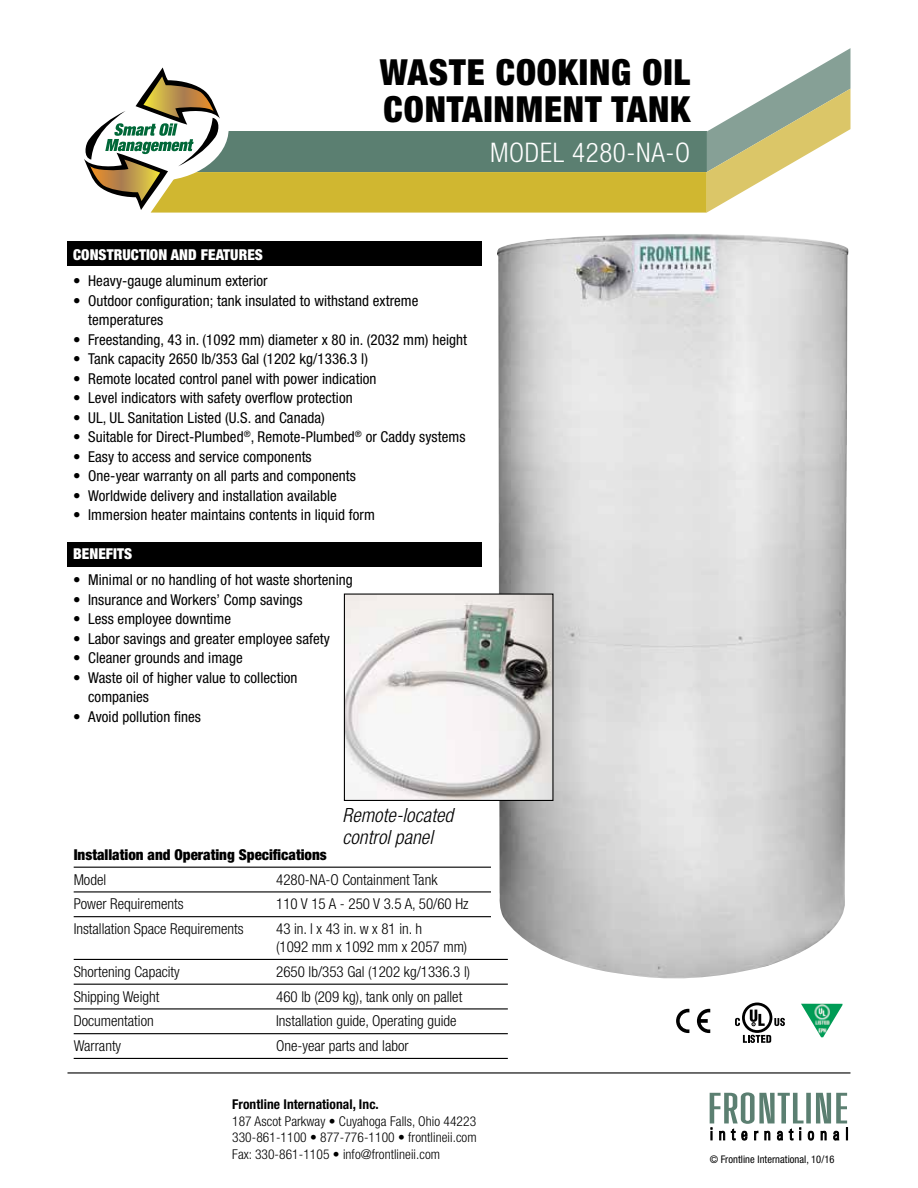
<style>
.page{position:relative;width:918px;height:1188px;background:#fff}
.page>*{position:absolute;margin:0;border:0;box-sizing:border-box;transform-origin:0 0}
.t1{font:900 condensed 36px/37.5px "Helvetica Neue";letter-spacing:.025em;color:#000}
.t2{font:300 condensed 27px "Helvetica Neue";letter-spacing:.025em;color:#fff}
.t3{font:italic 300 condensed 19.65px/22.5px "Helvetica Neue";letter-spacing:.005em;color:#000}
.t4{font:condensed 15px/19.5px "Helvetica Neue";letter-spacing:.005em;color:#000}
.t5{font:300 condensed 15px/18px "Helvetica Neue";color:#000}
.t6{font:900 condensed 15px "Helvetica Neue";color:#000}
.t7{font:900 condensed 15px "Helvetica Neue";letter-spacing:.005em;color:#fff}
.t8{font:300 condensed 13.5px/16.5px "Helvetica Neue";letter-spacing:.005em;color:#000;text-align:justify}
.t9{font:700 condensed 13.5px "Helvetica Neue";letter-spacing:.005em;color:#000}
.t10{font:condensed 10.5px "Helvetica Neue";letter-spacing:.005em;color:#000}
</style>
<div class="page">
<hr style="left:68px;top:1072px;width:782px;height:2px;background:#000">
<svg style="left:710px;top:1092px;width:138px;height:48px"></svg>
<hr style="left:74px;top:867px;width:434px;height:1px;background:#000">
<hr style="left:74px;top:891px;width:434px;height:1px;background:#000">
<hr style="left:74px;top:916px;width:434px;height:1px;background:#000">
<hr style="left:74px;top:959px;width:434px;height:1px;background:#000">
<hr style="left:74px;top:984px;width:434px;height:1px;background:#000">
<hr style="left:74px;top:1008px;width:434px;height:1px;background:#000">
<hr style="left:74px;top:1033px;width:434px;height:1px;background:#000">
<hr style="left:74px;top:1058px;width:434px;height:1px;background:#000">
<div style="left:491px;top:842px;width:64px;height:100px;background:#fff"></div>
<svg style="left:84px;top:48px;width:766px;height:165px"></svg>
<img style="left:497px;top:234px;width:352px;height:750px">
<div style="left:68px;top:241px;width:414px;height:25px;background:#000"></div>
<div style="left:68px;top:542px;width:414px;height:24px;background:#000"></div>
<img style="left:801px;top:1004px;width:42px;height:33px">
<svg style="left:743px;top:1035px;width:28px;height:8px"></svg>
<svg style="left:774px;top:1018px;width:11px;height:8px"></svg>
<svg style="left:742px;top:1003px;width:30px;height:30px"></svg>
<svg style="left:745px;top:1005px;width:25px;height:25px"></svg>
<svg style="left:750px;top:1010px;width:15px;height:16px"></svg>
<svg style="left:735px;top:1018px;width:5px;height:8px"></svg>
<svg style="left:676px;top:1009px;width:13px;height:24px"></svg>
<svg style="left:697px;top:1009px;width:13px;height:24px"></svg>
<img style="left:346px;top:596px;width:206px;height:203px">
<div style="left:344px;top:594px;width:210px;height:207px;border:1px solid #000"></div>
<h1 class="t1" style="left:380px;top:53px;width:312px">WASTE COOKING OIL<br>CONTAINMENT TANK</h1>
<h2 class="t2" style="left:490px;top:137px;width:202px">MODEL 4280-NA-O</h2>
<p class="t7" style="left:73px;top:245px;width:191px">CONSTRUCTION AND FEATURES</p>
<p class="t4" style="left:73px;top:271px;width:196px">• Heavy-gauge aluminum exterior</p>
<p class="t4" style="left:88px;top:290px;width:332px;text-indent:-15px">• Outdoor configuration; tank insulated to withstand extreme temperatures</p>
<p class="t4" style="left:73px;top:329px;width:396px">• Freestanding, 43 in. (1092 mm) diameter x 80 in. (2032 mm) height</p>
<p class="t4" style="left:73px;top:349px;width:296px">• Tank capacity 2650 lb/353 Gal (1202 kg/1336.3 l)</p>
<p class="t4" style="left:73px;top:368px;width:305px">• Remote located control panel with power indication</p>
<p class="t4" style="left:73px;top:388px;width:281px">• Level indicators with safety overflow protection</p>
<p class="t4" style="left:73px;top:407px;width:253px">• UL, UL Sanitation Listed (U.S. and Canada)</p>
<p class="t4" style="left:73px;top:427px;width:394px">• Suitable for Direct-Plumbed<sup>®</sup>, Remote-Plumbed<sup>®</sup> or Caddy systems</p>
<p class="t4" style="left:73px;top:446px;width:240px">• Easy to access and service components</p>
<p class="t4" style="left:73px;top:466px;width:284px">• One-year warranty on all parts and components</p>
<p class="t4" style="left:73px;top:485px;width:265px">• Worldwide delivery and installation available</p>
<p class="t4" style="left:73px;top:505px;width:303px">• Immersion heater maintains contents in liquid form</p>
<p class="t7" style="left:73px;top:545px;width:61px">BENEFITS</p>
<p class="t4" style="left:73px;top:570px;width:281px">• Minimal or no handling of hot waste shortening</p>
<p class="t4" style="left:73px;top:590px;width:231px">• Insurance and Workers’ Comp savings</p>
<p class="t4" style="left:73px;top:609px;width:159px">• Less employee downtime</p>
<p class="t4" style="left:73px;top:629px;width:258px">• Labor savings and greater employee safety</p>
<p class="t4" style="left:73px;top:648px;width:171px">• Cleaner grounds and image</p>
<p class="t4" style="left:88px;top:668px;width:211px;text-indent:-15px">• Waste oil of higher value to collection companies</p>
<p class="t4" style="left:73px;top:707px;width:129px">• Avoid pollution fines</p>
<h3 class="t3" style="left:342px;top:803px;width:112px">Remote-located control panel</h3>
<p class="t6" style="left:74px;top:845px;width:255px">Installation and Operating Specifications</p>
<p class="t5" style="left:74px;top:870px;width:34px">Model</p>
<p class="t5" style="left:276px;top:870px;width:163px">4280-NA-O Containment Tank</p>
<p class="t5" style="left:74px;top:895px;width:111px">Power Requirements</p>
<p class="t5" style="left:276px;top:895px;width:194px">110 V 15 A - 250 V 3.5 A, 50/60 Hz</p>
<p class="t5" style="left:74px;top:920px;width:171px">Installation Space Requirements</p>
<p class="t5" style="left:276px;top:920px;width:193px">43 in. l x 43 in. w x 81 in. h<br>(1092 mm x 1092 mm x 2057 mm)</p>
<p class="t5" style="left:74px;top:962px;width:108px">Shortening Capacity</p>
<p class="t5" style="left:276px;top:962px;width:195px">2650 lb/353 Gal (1202 kg/1336.3 l)</p>
<p class="t5" style="left:74px;top:987px;width:87px">Shipping Weight</p>
<p class="t5" style="left:276px;top:987px;width:188px">460 lb (209 kg), tank only on pallet</p>
<p class="t5" style="left:74px;top:1012px;width:82px">Documentation</p>
<p class="t5" style="left:276px;top:1012px;width:182px">Installation guide, Operating guide</p>
<p class="t5" style="left:74px;top:1037px;width:49px">Warranty</p>
<p class="t5" style="left:276px;top:1037px;width:134px">One-year parts and labor</p>
<p class="t9" style="left:232px;top:1096px;width:148px">Frontline International, Inc.</p>
<p class="t8" style="left:232px;top:1112px;width:246px">187 Ascot Parkway • Cuyahoga Falls, Ohio 44223<br>330-861-1100 • 877-776-1100 • frontlineii.com Fax: 330-861-1105 • info@frontlineii.com</p>
<p class="t10" style="left:710px;top:1153px;width:126px">© Frontline International, 10/16</p>
</div>
